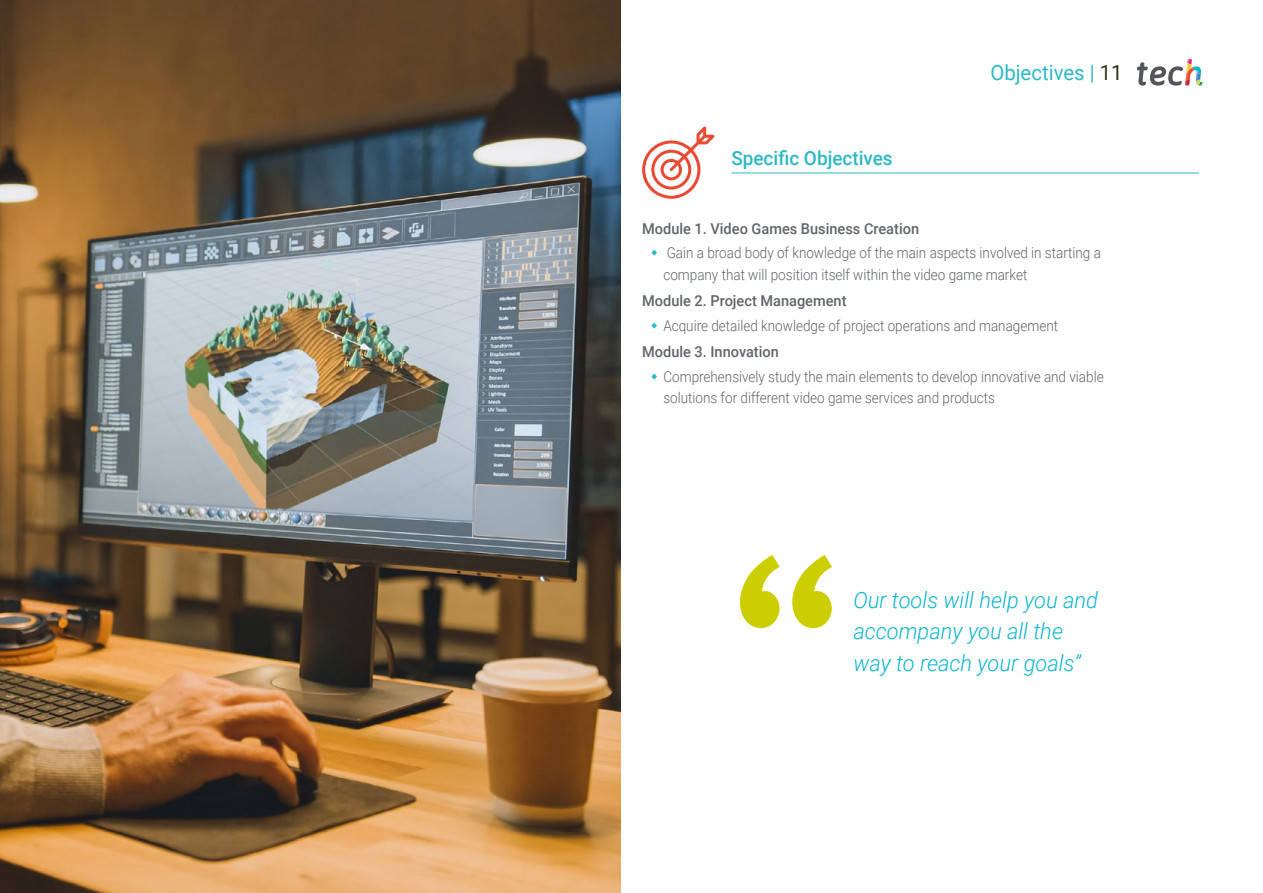
<style>
.page{position:relative;width:1263px;height:893px;background:#fff}
.page>*{position:absolute;margin:0;border:0;box-sizing:border-box;transform-origin:0 0}
.t1{font:italic 300 22.5px/31.5px "Roboto";color:#0fb6cf}
.t2{font:21px "Roboto";color:#2db8c5}
.t3{font:500 19.5px "Roboto";color:#2db8c5}
.t4{font:300 15px/21px "Roboto";color:#61646a;scale:.9 1}
.t5{font:500 15px "Roboto";color:#61646a}
.s1{color:#312e20}
</style>
<div class="page">
<svg style="left:1137px;top:59px;width:65px;height:27px"></svg>
<svg style="left:740px;top:555px;width:92px;height:73px"></svg>
<hr style="left:731px;top:173px;width:468px;height:1px;background:#2db8c5">
<svg style="left:642px;top:126px;width:72px;height:73px"></svg>
<img style="left:0;top:0;width:621px;height:893px">
<h3 class="t3" style="left:731px;top:144px;width:163px">Specific Objectives</h3>
<h2 class="t2" style="left:990px;top:57px;width:134px">Objectives | <span class="s1">11</span></h2>
<p class="t5" style="left:642px;top:218px;width:278px">Module 1. Video Games Business Creation</p>
<p class="t4" style="left:663px;top:242px;width:488px">Gain a broad body of knowledge of the main aspects involved in starting a company that will position itself within the video game market</p>
<p class="t5" style="left:642px;top:290px;width:206px">Module 2. Project Management</p>
<p class="t4" style="left:663px;top:314px;width:440px">Acquire detailed knowledge of project operations and management</p>
<p class="t5" style="left:642px;top:342px;width:138px">Module 3. Innovation</p>
<p class="t4" style="left:663px;top:365px;width:491px">Comprehensively study the main elements to develop innovative and viable solutions for different video game services and products</p>
<h1 class="t1" style="left:853px;top:583px;width:246px">Our tools will help you and accompany you all the way to reach your goals”</h1>
</div>
